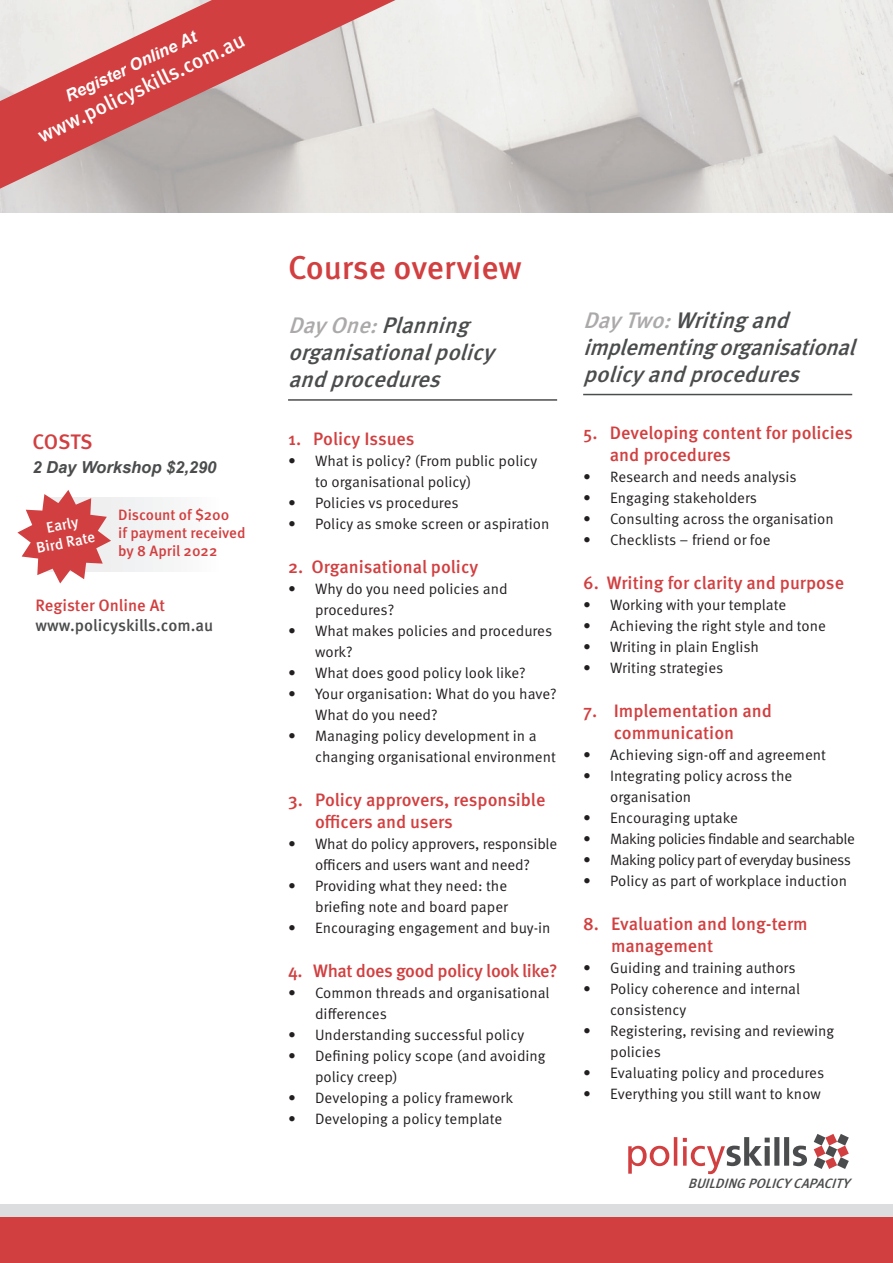
<style>
.page{position:relative;width:893px;height:1263px;background:#fff}
.page>*{position:absolute;margin:0;border:0;box-sizing:border-box;transform-origin:0 0}
.t1{font:500 33px "Meta Pro";letter-spacing:-.005em;color:#d23f40}
.t2{font:italic 500 22.5px/27px "Meta Pro";color:#4b4c4d}
.t3{font:500 21px "Meta Pro";color:#fff}
.t4{font:500 21px "Meta Pro";letter-spacing:-.01em;color:#d23f40}
.topics{font:500 18px/21.6px "Meta Pro";color:#d23f40}
.topics-2{font:500 18px "Meta Pro";letter-spacing:-.02em;color:#d23f40}
.t5{font:500 16.5px "Meta Pro";letter-spacing:-.005em;color:#4b4c4d}
.t6{font:italic 700 16.5px "Arial";color:#4b4c4d}
.t7{font:italic 700 16.5px "Arial";color:#fff}
.t8{font:500 16.5px "Meta Pro";color:#d23f40}
.t9{font:15px/21px "Meta Pro Norm";color:#231f20}
.t10{font:15px "Meta Pro Norm";letter-spacing:-.03em;color:#231f20}
.t11{font:500 15px/18px "Meta Pro";color:#d23f40}
.t12{font:500 15px "Meta Pro";color:#fff}
.t13{font:italic 500 13.5px "Meta Pro";color:#4b4c4d}
.s1{color:#aca9a9}
</style>
<div class="page">
<svg style="left:628px;top:1137px;width:179px;height:37px"></svg>
<svg style="left:814px;top:1134px;width:35px;height:35px"></svg>
<div style="left:0;top:1217px;width:893px;height:46px;background:#d23f40"></div>
<div style="left:0;top:1204px;width:893px;height:13px;background:#dcdddf"></div>
<img style="left:0;top:0;width:892px;height:213px">
<svg style="left:0;top:0;width:396px;height:189px;background:#d29a99"></svg>
<hr style="left:288px;top:399px;width:269px;height:2px;background:#4b4c4d">
<hr style="left:583px;top:394px;width:269px;height:1px;background:#4b4c4d">
<svg style="left:17px;top:490px;width:94px;height:93px"></svg>
<p class="t7" style="left:62px;top:87px;width:145px;rotate:-25deg">Register Online At</p>
<p class="t3" style="left:32px;top:123px;width:228px;rotate:-26deg">www.policyskills.com.au</p>
<p class="t4" style="left:32px;top:426px;width:62px">COSTS</p>
<p class="t6" style="left:32px;top:457px;width:186px">2 Day Workshop $2,290</p>
<p class="t11" style="left:118px;top:505px;width:129px">Discount of $200<br>if payment received by 8 April 2022</p>
<p class="t12" style="left:44px;top:516px;width:34px;rotate:-11deg">Early</p>
<p class="t12" style="left:34px;top:537px;width:61px;rotate:-11deg">Bird Rate</p>
<p class="t8" style="left:35px;top:593px;width:131px">Register Online At</p>
<p class="t5" style="left:35px;top:612px;width:179px">www.policyskills.com.au</p>
<p class="t1" style="left:288px;top:242px;width:235px">Course overview</p>
<p class="t2" style="left:288px;top:310px;width:217px"><span class="s1">DayOne:</span>Planning organisationalpolicy andprocedures</p>
<p class="topics" style="left:288px;top:427px;width:128px">1. Policy Issues</p>
<p class="t9" style="left:315px;top:449px;width:224px;text-indent:-27px">• What is policy? (From public policy to organisational policy)</p>
<p class="t9" style="left:288px;top:491px;width:172px">• Policies vs procedures</p>
<p class="t9" style="left:288px;top:512px;width:263px">• Policy as smoke screen or aspiration</p>
<p class="topics" style="left:288px;top:555px;width:192px">2. Organisational policy</p>
<p class="t9" style="left:315px;top:577px;width:194px;text-indent:-27px">• Why do you need policies and procedures?</p>
<p class="t9" style="left:315px;top:619px;width:239px;text-indent:-27px">• What makes policies and procedures work?</p>
<p class="t9" style="left:288px;top:661px;width:239px">• What does good policy look like?</p>
<p class="t9" style="left:315px;top:682px;width:243px;text-indent:-27px">• Your organisation: What do you have?<br>What do you need?</p>
<p class="t9" style="left:315px;top:724px;width:242px;text-indent:-27px">• Managing policy development in a changing organisational environment</p>
<p class="topics" style="left:315px;top:788px;width:232px;text-indent:-27px">3. Policy approvers, responsible officers and users</p>
<p class="t9" style="left:288px;top:832px;width:271px;text-align:center">• What do policy approvers, responsible officers and users want and need?</p>
<p class="t9" style="left:288px;top:874px;width:221px;text-align:right">• Providing what they need: the briefing note and board paper</p>
<p class="t9" style="left:288px;top:916px;width:264px">• Encouraging engagement and buy-in</p>
<p class="topics-2" style="left:288px;top:956px;width:271px">4. What does good policy look like?</p>
<p class="t9" style="left:315px;top:981px;width:236px;text-indent:-27px">• Common threads and organisational differences</p>
<p class="t9" style="left:288px;top:1023px;width:238px">• Understanding successful policy</p>
<p class="t9" style="left:315px;top:1044px;width:232px;text-indent:-27px">• Defining policy scope (and avoiding policy creep)</p>
<p class="t9" style="left:288px;top:1086px;width:227px">• Developing a policy framework</p>
<p class="t9" style="left:288px;top:1107px;width:216px">• Developing a policy template</p>
<p class="t2" style="left:583px;top:305px;width:282px"><span class="s1">DayTwo:</span>Writingand implementingorganisational policyandprocedures</p>
<p class="topics" style="left:610px;top:421px;width:245px;text-indent:-27px">5. Developing content for policies and procedures</p>
<p class="t9" style="left:583px;top:465px;width:215px">• Research and needs analysis</p>
<p class="t9" style="left:583px;top:486px;width:175px">• Engaging stakeholders</p>
<p class="t9" style="left:583px;top:507px;width:252px">• Consulting across the organisation</p>
<p class="t9" style="left:583px;top:528px;width:189px">• Checklists – friend or foe</p>
<p class="topics" style="left:583px;top:571px;width:262px">6. Writing for clarity and purpose</p>
<p class="t9" style="left:583px;top:593px;width:205px">• Working with your template</p>
<p class="t9" style="left:583px;top:614px;width:244px">• Achieving the right style and tone</p>
<p class="t9" style="left:583px;top:635px;width:177px">• Writing in plain English</p>
<p class="t9" style="left:583px;top:656px;width:142px">• Writing strategies</p>
<p class="topics" style="left:583px;top:699px;width:190px;text-align:center">7. Implementation and communication</p>
<p class="t9" style="left:583px;top:743px;width:244px">• Achieving sign-off and agreement</p>
<p class="t9" style="left:610px;top:764px;width:184px;text-indent:-27px">• Integrating policy across the organisation</p>
<p class="t9" style="left:583px;top:806px;width:156px">• Encouraging uptake</p>
<p class="t10" style="left:583px;top:827px;width:273px">• Making policies findable and searchable</p>
<p class="t10" style="left:583px;top:848px;width:269px">• Making policy part of everyday business</p>
<p class="t9" style="left:583px;top:869px;width:265px">• Policy as part of workplace induction</p>
<p class="topics" style="left:611px;top:912px;width:198px;text-indent:-28px">8. Evaluation and long-term management</p>
<p class="t9" style="left:583px;top:956px;width:214px">• Guiding and training authors</p>
<p class="t9" style="left:610px;top:977px;width:191px;text-indent:-27px">• Policy coherence and internal consistency</p>
<p class="t9" style="left:610px;top:1019px;width:226px;text-indent:-27px">• Registering, revising and reviewing policies</p>
<p class="t9" style="left:583px;top:1061px;width:243px">• Evaluating policy and procedures</p>
<p class="t9" style="left:583px;top:1082px;width:239px">• Everything you still want to know</p>
<p class="t13" style="left:688px;top:1173px;width:169px">BUILDINGPOLICYCAPACITY</p>
</div>
